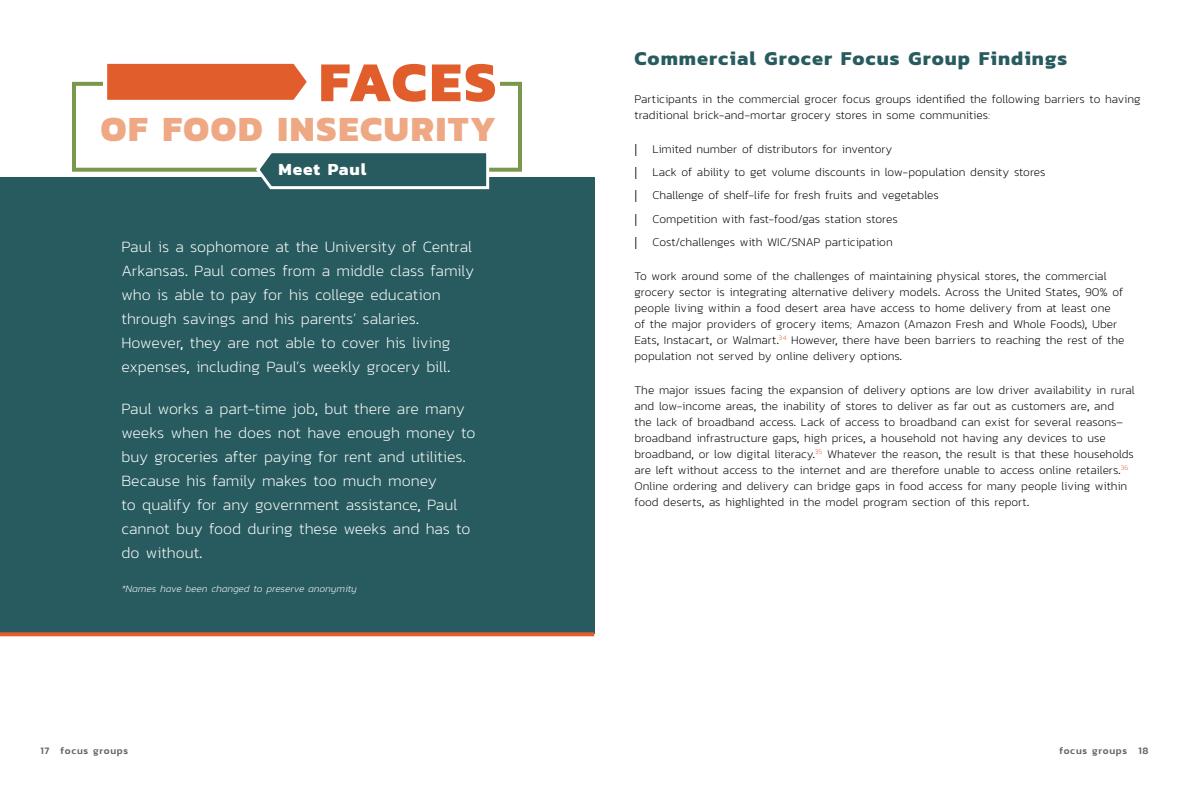
<style>
.page{position:relative;width:1188px;height:792px;background:#fff}
.page>*{position:absolute;margin:0;border:0;box-sizing:border-box;transform-origin:0 0}
.t1{font:800 57px "Kanit";letter-spacing:.025em;color:#e15e2c}
.t2{font:800 36px "Kanit";letter-spacing:.05em;color:#eea884}
.t3{font:700 20px "Kanit";letter-spacing:.05em;color:#285b5f}
.t4{font:700 17.2px "Kanit";letter-spacing:.05em;color:#fff}
.t5{font:200 16px/24px "Kanit";letter-spacing:-.005em;color:#fff}
.t6{font:200 12px/16px "Kanit";color:#000}
.t7{font:12px "Myriad Pro";color:#000}
.t8{font:italic 200 10px "Kanit";letter-spacing:.01em;color:#fff}
.t9{font:500 10px "Kanit";letter-spacing:.07em;color:#636466}
.s1{font-weight:400}
</style>
<div class="page">
<div style="left:0;top:177px;width:594px;height:457px;background:#285b5f"></div>
<svg style="left:0;top:632px;width:594px;height:4px;background:#d35d2f"></svg>
<div style="left:72px;top:82px;width:450px;height:90px;border:4px solid #7a984b"></div>
<div style="left:103px;top:58px;width:397px;height:49px;background:#fff"></div>
<svg style="left:254px;top:153px;width:237px;height:37px"></svg>
<div style="left:107px;top:64px;width:200px;height:36px;background:#e15e2c"></div>
<h1 class="t1" style="left:319px;top:37px;width:179px">FACES</h1>
<h2 class="t2" style="left:101px;top:100px;width:397px">OF FOOD INSECURITY</h2>
<h3 class="t4" style="left:278px;top:156px;width:89px">Meet Paul</h3>
<p class="t5" style="left:121px;top:235px;width:354px">Paul is a sophomore at the University of Central Arkansas<span class="s1">.</span> Paul comes from a middle class family who is able to pay for his college education through savings and his parents’ salaries<span class="s1">.<br></span>However<span class="s1">,</span> they are not able to cover his living expenses<span class="s1">,</span> including Paul’s weekly grocery bill<span class="s1">.</span></p>
<p class="t5" style="left:121px;top:397px;width:356px">Paul works a part-time job<span class="s1">,</span> but there are many weeks when he does not have enough money to buy groceries after paying for rent and utilities<span class="s1">.<br></span>Because his family makes too much money<br>to qualify for any government assistance<span class="s1">,</span> Paul cannot buy food during these weeks and has to do without<span class="s1">.</span></p>
<p class="t8" style="left:121px;top:582px;width:237px">*Names have been changed to preserve anonymity</p>
<h3 class="t3" style="left:634px;top:42px;width:434px">Commercial Grocer Focus Group Findings</h3>
<p class="t6" style="left:634px;top:91px;width:508px">Participants in the commercial grocer focus groups identified the following barriers to having traditional brick-and-mortar grocery stores in some communities:</p>
<p class="t7" style="left:634px;top:142px;width:4px">]</p>
<p class="t6" style="left:652px;top:141px;width:241px">Limited number of distributors for inventory</p>
<p class="t7" style="left:634px;top:165px;width:4px">]</p>
<p class="t6" style="left:652px;top:164px;width:395px">Lack of ability to get volume discounts in low-population density stores</p>
<p class="t7" style="left:634px;top:188px;width:4px">]</p>
<p class="t6" style="left:652px;top:187px;width:288px">Challenge of shelf-life for fresh fruits and vegetables</p>
<p class="t7" style="left:634px;top:211px;width:4px">]</p>
<p class="t6" style="left:652px;top:211px;width:247px">Competition with fast-food/gas station stores</p>
<p class="t7" style="left:634px;top:234px;width:4px">]</p>
<p class="t6" style="left:652px;top:234px;width:242px">Cost/challenges with WIC/SNAP participation</p>
<p class="t6" style="left:634px;top:268px;width:492px">To work around some of the challenges of maintaining physical stores<span class="s1">,</span> the commercial grocery sector is integrating alternative delivery models<span class="s1">.</span> Across the United States<span class="s1">,</span> 90% of people living within a food desert area have access to home delivery from at least one<br>of the major providers of grocery items; Amazon (Amazon Fresh and Whole Foods)<span class="s1">,</span> Uber Eats<span class="s1">,</span> Instacart<span class="s1">,</span> or Walmart<span class="s1">.</span><sup>34</sup> However<span class="s1">,</span> there have been barriers to reaching the rest of the population not served by online delivery options<span class="s1">.</span></p>
<p class="t6" style="left:635px;top:382px;width:502px">The major issues facing the expansion of delivery options are low driver availability in rural and low-income areas<span class="s1">,</span> the inability of stores to deliver as far out as customers are<span class="s1">,</span> and<br>the lack of broadband access<span class="s1">.</span> Lack of access to broadband can exist for several reasons– broadband infrastructure gaps<span class="s1">,</span> high prices<span class="s1">,</span> a household not having any devices to use broadband<span class="s1">,</span> or low digital literacy<span class="s1">.</span><sup>35</sup> Whatever the reason<span class="s1">,</span> the result is that these households are left without access to the internet and are therefore unable to access online retailers<span class="s1">.</span><sup>36<br></sup>Online ordering and delivery can bridge gaps in food access for many people living within food deserts<span class="s1">,</span> as highlighted in the model program section of this report<span class="s1">.</span></p>
<p class="t9" style="left:41px;top:744px;width:89px">17 focus groups</p>
<p class="t9" style="left:1060px;top:744px;width:90px">focus groups 18</p>
</div>
